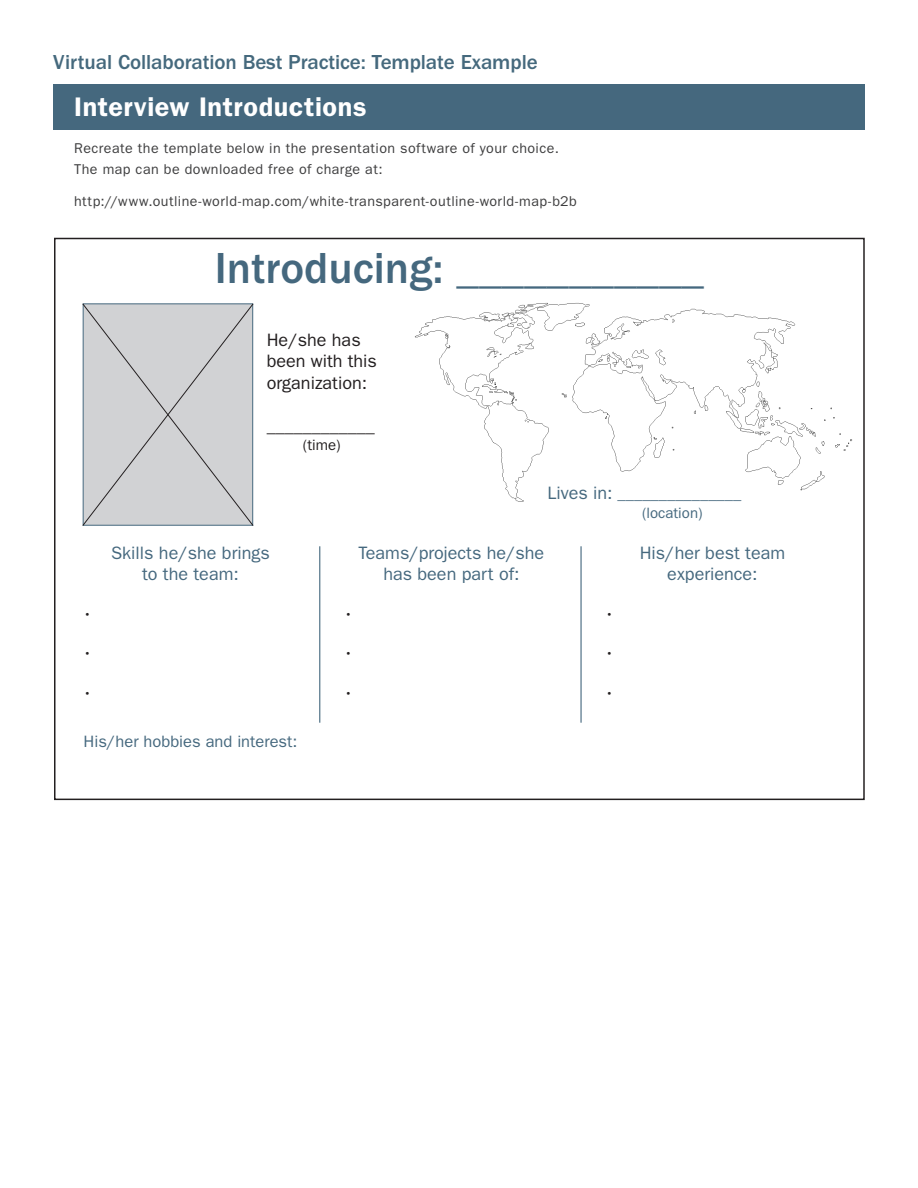
<style>
.page{position:relative;width:918px;height:1188px;background:#fff}
.page>*{position:absolute;margin:0;border:0;box-sizing:border-box;transform-origin:0 0}
.t1{font:500 45px "ITC Franklin Gothic Std";color:#45687e}
.Cover_Text{font:600 27px "ITC Franklin Gothic Std";letter-spacing:.02em;color:#fff}
.Brochure_Title{font:500 21px "ITC Franklin Gothic Std";letter-spacing:-.005em;color:#45697d}
.t2{font:18px/21.6px "ITC Franklin Gothic Std";color:#45687e;text-align:center}
.t3{font:18px/21.6px "ITC Franklin Gothic Std";color:#231f20}
.t4{font:16.5px "ITC Franklin Gothic Std";color:#45687e}
.t5{font:16.5px "ITC Franklin Gothic Std";color:#231f20}
.t6{font:15px "ITC Franklin Gothic Std";color:#45687e}
.t7{font:15px "ITC Franklin Gothic Std";color:#231f20}
.Cover_Text-2{font:14.25px/21px "ITC Franklin Gothic Std";letter-spacing:.03em;color:#3e3e3f}
.s1{font-size:18px}
</style>
<div class="page">
<div style="left:82px;top:303px;width:172px;height:223px;background:#d1d2d4"></div>
<hr style="left:319px;top:546px;width:1px;height:177px;background:#45687e">
<hr style="left:580px;top:546px;width:2px;height:177px;background:#45687e">
<img style="left:414px;top:302px;width:439px;height:200px">
<div style="left:548px;top:486px;width:216px;height:41px;background:#fff"></div>
<div style="left:53px;top:85px;width:812px;height:45px;background:#45687e"></div>
<p class="Brochure_Title" style="left:53px;top:50px;width:486px">Virtual Collaboration Best Practice: Template Example</p>
<p class="Cover_Text" style="left:74px;top:91px;width:294px">Interview Introductions</p>
<p class="Cover_Text-2" style="left:74px;top:138px;width:486px">Recreate the template below in the presentation software of your choice.<br>The map can be downloaded free of charge at:</p>
<p class="Cover_Text-2" style="left:74px;top:191px;width:504px">http://www.outline-world-map.com/white-transparent-outline-world-map-b2b</p>
<p class="t1" style="left:215px;top:243px;width:491px">Introducing: ___________</p>
<p class="t3" style="left:267px;top:329px;width:112px">He/she has been with this organization:</p>
<p class="t3" style="left:267px;top:416px;width:109px">____________</p>
<p class="t7" style="left:303px;top:437px;width:39px">(time)</p>
<p class="t4" style="left:548px;top:484px;width:195px"><span class="s1">Lives in:</span> _______________</p>
<p class="t6" style="left:642px;top:505px;width:62px">(location)</p>
<p class="t5" style="left:82px;top:605px;width:11px">•</p>
<p class="t5" style="left:82px;top:644px;width:11px">•</p>
<p class="t5" style="left:82px;top:684px;width:11px">•</p>
<p class="t2" style="left:111px;top:542px;width:160px">Skills he/she brings</p>
<p class="t2" style="left:142px;top:563px;width:98px">to the team:</p>
<p class="t4" style="left:84px;top:732px;width:215px">His/her hobbies and interest:</p>
<p class="t2" style="left:359px;top:542px;width:187px">Teams/projects he/she has been part of:</p>
<p class="t5" style="left:343px;top:605px;width:11px">•</p>
<p class="t5" style="left:343px;top:644px;width:11px">•</p>
<p class="t5" style="left:343px;top:684px;width:11px">•</p>
<p class="t5" style="left:604px;top:605px;width:11px">•</p>
<p class="t5" style="left:604px;top:644px;width:11px">•</p>
<p class="t5" style="left:604px;top:684px;width:11px">•</p>
<p class="t2" style="left:640px;top:542px;width:147px">His/her best team experience:</p>
</div>
